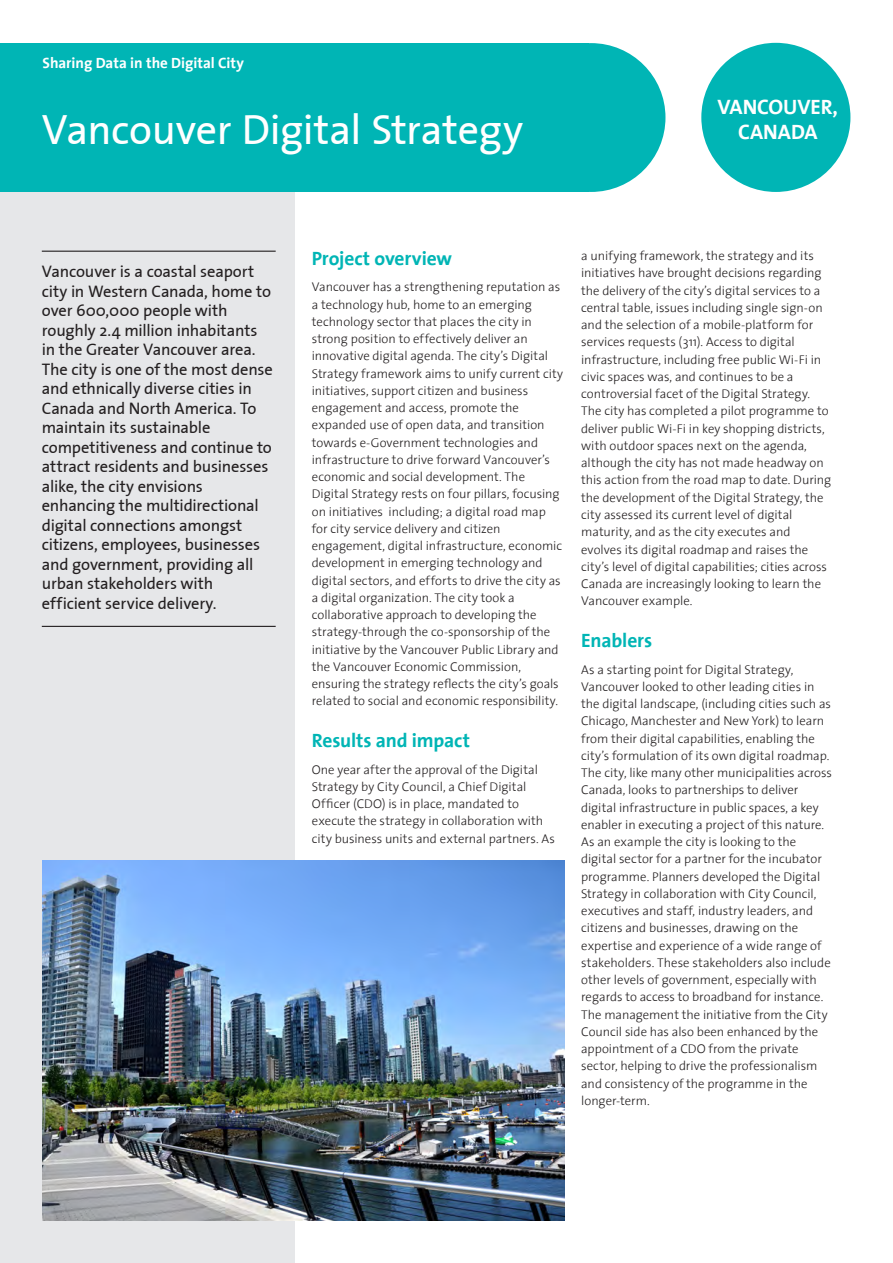
<style>
.page{position:relative;width:893px;height:1263px;background:#fff}
.page>*{position:absolute;margin:0;border:0;box-sizing:border-box;transform-origin:0 0}
.Case_study_head_2{font:42px "The Sans Plain";letter-spacing:-.01em;color:#fff}
.Case_study{font:700 21px/25.2px "The Sans";letter-spacing:-.005em;color:#fff;text-align:center}
.Head_2{font:700 19.5px "The Sans";letter-spacing:-.005em;color:#00b5b5}
.Quote_pullout_box{font:16.5px/19.5px "The Sans Plain";letter-spacing:-.01em;color:#231f20}
.Appendix_subhead{font:700 15px "The Sans";color:#fff}
.Body_text_full{font:300 12.75px/17.2px "The Sans";color:#231f20}
</style>
<div class="page">
<div style="left:0;top:192px;width:295px;height:1071px;background:#e6e7e9"></div>
<div style="left:0;top:43px;width:589px;height:149px;background:#00b5b5"></div>
<div style="left:517px;top:43px;width:148px;height:149px;background:#00b5b5;border-radius:50%"></div>
<div style="left:701px;top:43px;width:149px;height:149px;background:#00b5b5;border-radius:50%"></div>
<img style="left:43px;top:860px;width:521px;height:360px">
<hr style="left:42px;top:251px;width:234px;height:1px;background:#231f20">
<hr style="left:42px;top:626px;width:234px;height:1px;background:#231f20">
<p class="Appendix_subhead" style="left:43px;top:51px;width:203px">Sharing Data in the Digital City</p>
<p class="Case_study_head_2" style="left:42px;top:95px;width:483px">Vancouver Digital Strategy</p>
<p class="Case_study" style="left:718px;top:93px;width:122px">VANCOUVER,<br>CANADA</p>
<p class="Quote_pullout_box" style="left:42px;top:261px;width:233px">Vancouver is a coastal seaport city in Western Canada, home to over 600,000 people with roughly 2.4 million inhabitants in the Greater Vancouver area.<br>The city is one of the most dense and ethnically diverse cities in<br>Canada and North America. To maintain its sustainable competitiveness and continue to attract residents and businesses alike, the city envisions enhancing the multidirectional digital connections amongst citizens, employees, businesses and government, providing all urban stakeholders with efficient service delivery.</p>
<p class="Head_2" style="left:312px;top:242px;width:142px">Project overview</p>
<p class="Body_text_full" style="left:312px;top:278px;width:253px">Vancouver has a strengthening reputation as a technology hub, home to an emerging technology sector that places the city in strong position to effectively deliver an innovative digital agenda. The city’s Digital Strategy framework aims to unify current city initiatives, support citizen and business engagement and access, promote the expanded use of open data, and transition towards e-Government technologies and infrastructure to drive forward Vancouver’s economic and social development. The Digital Strategy rests on four pillars, focusing on initiatives including; a digital road map for city service delivery and citizen engagement, digital infrastructure, economic development in emerging technology and digital sectors, and efforts to drive the city as a digital organization. The city took a collaborative approach to developing the strategy-through the co-sponsorship of the initiative by the Vancouver Public Library and the Vancouver Economic Commission, ensuring the strategy reflects the city’s goals related to social and economic responsibility.</p>
<p class="Head_2" style="left:312px;top:724px;width:160px">Results and impact</p>
<p class="Body_text_full" style="left:312px;top:760px;width:245px">One year after the approval of the Digital Strategy by City Council, a Chief Digital Officer (CDO) is in place, mandated to execute the strategy in collaboration with city business units and external partners. As</p>
<p class="Body_text_full" style="left:581px;top:247px;width:252px">a unifying framework, the strategy and its initiatives have brought decisions regarding the delivery of the city’s digital services to a central table, issues including single sign-on and the selection of a mobile-platform for services requests (311). Access to digital infrastructure, including free public Wi-Fi in civic spaces was, and continues to be a controversial facet of the Digital Strategy.<br>The city has completed a pilot programme to deliver public Wi-Fi in key shopping districts, with outdoor spaces next on the agenda, although the city has not made headway on this action from the road map to date. During the development of the Digital Strategy, the city assessed its current level of digital maturity, and as the city executes and evolves its digital roadmap and raises the city’s level of digital capabilities; cities across Canada are increasingly looking to learn the Vancouver example.</p>
<p class="Head_2" style="left:581px;top:624px;width:73px">Enablers</p>
<p class="Body_text_full" style="left:581px;top:660px;width:252px">As a starting point for Digital Strategy, Vancouver looked to other leading cities in the digital landscape, (including cities such as Chicago, Manchester and New York) to learn from their digital capabilities, enabling the city’s formulation of its own digital roadmap.<br>The city, like many other municipalities across Canada, looks to partnerships to deliver digital infrastructure in public spaces, a key enabler in executing a project of this nature.<br>As an example the city is looking to the digital sector for a partner for the incubator programme. Planners developed the Digital Strategy in collaboration with City Council, executives and staff, industry leaders, and citizens and businesses, drawing on the expertise and experience of a wide range of stakeholders. These stakeholders also include other levels of government, especially with regards to access to broadband for instance.<br>The management the initiative from the City Council side has also been enhanced by the appointment of a CDO from the private sector, helping to drive the professionalism and consistency of the programme in the longer-term.</p>
</div>
